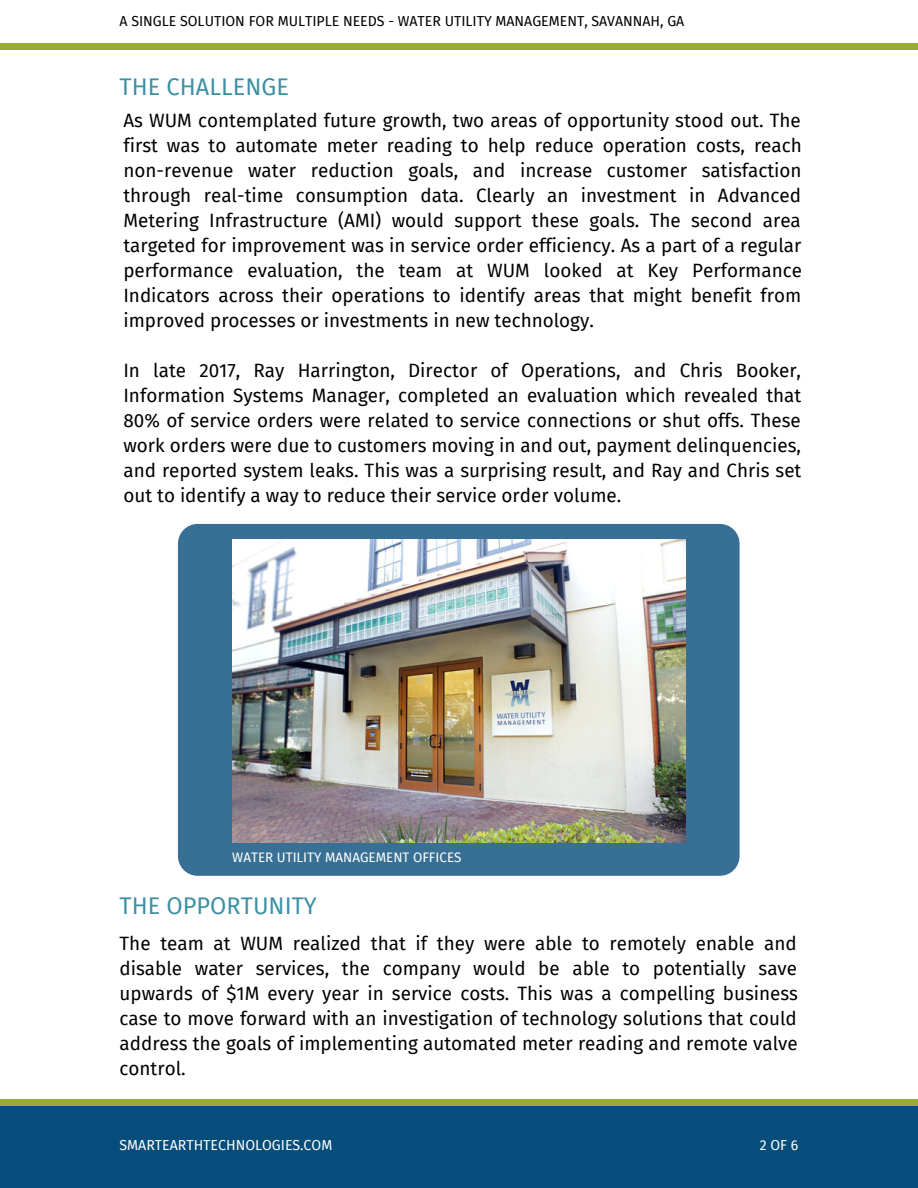
<style>
.page{position:relative;width:918px;height:1188px;background:#fff}
.page>*{position:absolute;margin:0;border:0;box-sizing:border-box;transform-origin:0 0}
.t1{font:23.55px "Fira Sans";color:#3d90a3}
.t2{font:18.9px/25px "Fira Sans";color:#000;text-align:justify}
.t3{font:14.1px "Fira Sans";color:#000}
.t4{font:14.1px "Fira Sans";color:#fff}
.t5{font:13.5px "Fira Sans";color:#fff}
</style>
<div class="page">
<div style="left:0;top:43px;width:918px;height:6px;background:#9bac32"></div>
<div style="left:0;top:1103px;width:918px;height:85px;background:#054d7a"></div>
<div style="left:0;top:1099px;width:918px;height:7px;background:#9bac32"></div>
<div style="left:178px;top:524px;width:562px;height:352px;background:#377094;border-radius:20px"></div>
<img style="left:232px;top:539px;width:454px;height:303px">
<p class="t3" style="left:120px;top:13px;width:566px">A SINGLE SOLUTION FOR MULTIPLE NEEDS - WATER UTILITY MANAGEMENT, SAVANNAH, GA</p>
<p class="t1" style="left:120px;top:73px;width:171px">THE CHALLENGE</p>
<p class="t2" style="left:123px;top:108px;width:680px">As WUM contemplated future growth, two areas of opportunity stood out. The first was to automate meter reading to help reduce operation costs, reach non-revenue water reduction goals, and increase customer satisfaction through real-time consumption data. Clearly an investment in Advanced Metering Infrastructure (AMI) would support these goals. The second area targeted for improvement was in service order efficiency. As a part of a regular performance evaluation, the team at WUM looked at Key Performance Indicators across their operations to identify areas that might benefit from improved processes or investments in new technology.</p>
<p class="t2" style="left:123px;top:358px;width:680px">In late 2017, Ray Harrington, Director of Operations, and Chris Booker, Information Systems Manager, completed an evaluation which revealed that 80% of service orders were related to service connections or shut offs. These work orders were due to customers moving in and out, payment delinquencies, and reported system leaks. This was a surprising result, and Ray and Chris set out to identify a way to reduce their service order volume.</p>
<p class="t5" style="left:232px;top:849px;width:231px">WATER UTILITY MANAGEMENT OFFICES</p>
<p class="t1" style="left:120px;top:892px;width:199px">THE OPPORTUNITY</p>
<p class="t2" style="left:120px;top:931px;width:680px">The team at WUM realized that if they were able to remotely enable and disable water services, the company would be able to potentially save upwards of $1M every year in service costs. This was a compelling business case to move forward with an investigation of technology solutions that could address the goals of implementing automated meter reading and remote valve control.</p>
<p class="t4" style="left:120px;top:1137px;width:214px">SMARTEARTHTECHNOLOGIES.COM</p>
<p class="t4" style="left:760px;top:1137px;width:40px">2OF6</p>
</div>
